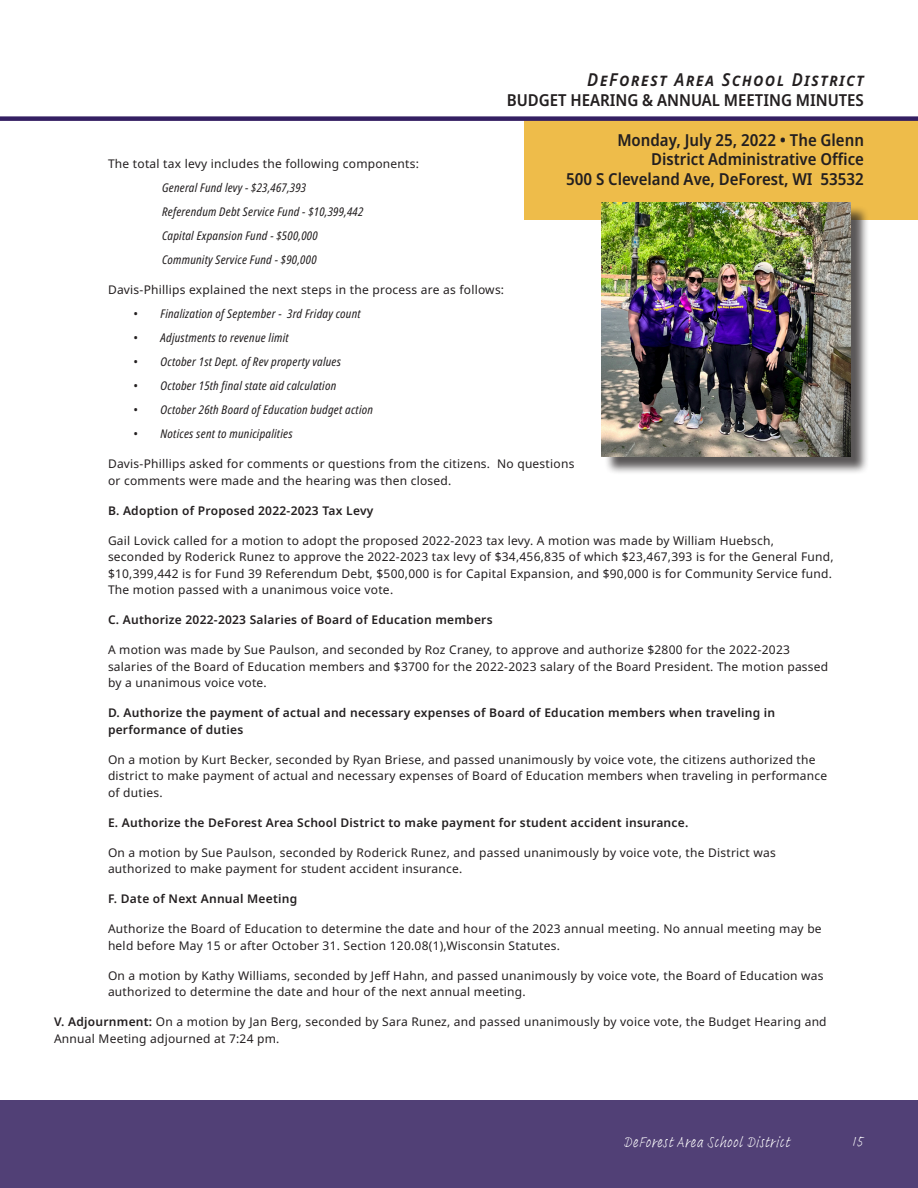
<style>
.page{position:relative;width:918px;height:1188px;background:#fff}
.page>*{position:absolute;margin:0;border:0;box-sizing:border-box;transform-origin:0 0}
.H2_-_subtitle{font:italic 600 17.85px "Noto Sans";letter-spacing:.1em;color:#231f20;scale:.93 1}
.H2_-_subtitle-2{font:600 semi-condensed 16.5px "Noto Sans";color:#231f20}
.FOOTER_script_-_whit{font:15px "Adobe Handwriting Frank";letter-spacing:.05em;color:#fff}
.LIST_meeting_minutes{font:12px/16.5px "Noto Sans";letter-spacing:.02em;color:#231f20}
.LIST_meeting_minutes-2{font:italic condensed 12px "Noto Sans";letter-spacing:.02em;color:#231f20}
.LIST_meeting_minutes-3{font:600 12px/16.5px "Noto Sans";letter-spacing:.02em;color:#231f20}
.s1{font-weight:600}
</style>
<div class="page">
<div style="left:0;top:1100px;width:918px;height:88px;background:#514076"></div>
<div style="left:524px;top:117px;width:394px;height:102px;background:#eebc4a"></div>
<div style="left:604px;top:205px;width:265px;height:270px;background:#231f20;opacity:.75"></div>
<img style="left:602px;top:202px;width:249px;height:254px">
<div style="left:0;top:116px;width:918px;height:5px;background:#341f62"></div>
<p class="H2_-_subtitle" style="left:587px;top:67px;width:299px">DeForest Area School District</p>
<p class="H2_-_subtitle-2" style="left:507px;top:89px;width:359px">BUDGET HEARING &amp; ANNUAL MEETING MINUTES</p>
<p class="H2_-_subtitle-2" style="left:617px;top:128px;width:248px">Monday, July 25, 2022 • The Glenn</p>
<p class="H2_-_subtitle-2" style="left:651px;top:148px;width:214px">District Administrative Office</p>
<p class="H2_-_subtitle-2" style="left:566px;top:168px;width:299px">500 S Cleveland Ave, DeForest, WI 53532</p>
<p class="LIST_meeting_minutes" style="left:108px;top:156px;width:313px">The total tax levy includes the following components:</p>
<p class="LIST_meeting_minutes-2" style="left:162px;top:179px;width:146px">General Fund levy - $23,467,393</p>
<p class="LIST_meeting_minutes-2" style="left:162px;top:203px;width:203px">Referendum Debt Service Fund - $10,399,442</p>
<p class="LIST_meeting_minutes-2" style="left:162px;top:227px;width:157px">Capital Expansion Fund - $500,000</p>
<p class="LIST_meeting_minutes-2" style="left:162px;top:251px;width:156px">Community Service Fund - $90,000</p>
<p class="LIST_meeting_minutes" style="left:108px;top:282px;width:398px">Davis-Phillips explained the next steps in the process are as follows:</p>
<p class="LIST_meeting_minutes-2" style="left:134px;top:305px;width:229px">• Finalization of September - 3rd Friday count</p>
<p class="LIST_meeting_minutes-2" style="left:134px;top:329px;width:157px">• Adjustments to revenue limit</p>
<p class="LIST_meeting_minutes-2" style="left:134px;top:353px;width:209px">• October 1st Dept. of Rev property values</p>
<p class="LIST_meeting_minutes-2" style="left:134px;top:377px;width:204px">• October 15th final state aid calculation</p>
<p class="LIST_meeting_minutes-2" style="left:134px;top:401px;width:241px">• October 26th Board of Education budget action</p>
<p class="LIST_meeting_minutes-2" style="left:134px;top:425px;width:161px">• Notices sent to municipalities</p>
<p class="LIST_meeting_minutes" style="left:108px;top:456px;width:468px">Davis-Phillips asked for comments or questions from the citizens. No questions or comments were made and the hearing was then closed.</p>
<p class="LIST_meeting_minutes-3" style="left:108px;top:502px;width:267px">B. Adoption of Proposed 2022-2023 Tax Levy</p>
<p class="LIST_meeting_minutes" style="left:108px;top:532px;width:727px">Gail Lovick called for a motion to adopt the proposed 2022-2023 tax levy. A motion was made by William Huebsch,<br>seconded by Roderick Runez to approve the 2022-2023 tax levy of $34,456,835 of which $23,467,393 is for the General Fund, $10,399,442 is for Fund 39 Referendum Debt, $500,000 is for Capital Expansion, and $90,000 is for Community Service fund.<br>The motion passed with a unanimous voice vote.</p>
<p class="LIST_meeting_minutes-3" style="left:108px;top:612px;width:386px">C. Authorize 2022-2023 Salaries of Board of Education members</p>
<p class="LIST_meeting_minutes" style="left:108px;top:642px;width:722px">A motion was made by Sue Paulson, and seconded by Roz Craney, to approve and authorize $2800 for the 2022-2023 salaries of the Board of Education members and $3700 for the 2022-2023 salary of the Board President. The motion passed by a unanimous voice vote.</p>
<p class="LIST_meeting_minutes-3" style="left:108px;top:705px;width:669px">D. Authorize the payment of actual and necessary expenses of Board of Education members when traveling in performance of duties</p>
<p class="LIST_meeting_minutes" style="left:108px;top:751px;width:721px">On a motion by Kurt Becker, seconded by Ryan Briese, and passed unanimously by voice vote, the citizens authorized the district to make payment of actual and necessary expenses of Board of Education members when traveling in performance of duties.</p>
<p class="LIST_meeting_minutes-3" style="left:108px;top:814px;width:582px">E. Authorize the DeForest Area School District to make payment for student accident insurance.</p>
<p class="LIST_meeting_minutes" style="left:108px;top:844px;width:669px">On a motion by Sue Paulson, seconded by Roderick Runez, and passed unanimously by voice vote, the District was authorized to make payment for student accident insurance.</p>
<p class="LIST_meeting_minutes-3" style="left:108px;top:891px;width:191px">F. Date of Next Annual Meeting</p>
<p class="LIST_meeting_minutes" style="left:108px;top:921px;width:715px">Authorize the Board of Education to determine the date and hour of the 2023 annual meeting. No annual meeting may be held before May 15 or after October 31. Section 120.08(1),Wisconsin Statutes.</p>
<p class="LIST_meeting_minutes" style="left:108px;top:967px;width:717px">On a motion by Kathy Williams, seconded by Jeff Hahn, and passed unanimously by voice vote, the Board of Education was authorized to determine the date and hour of the next annual meeting.</p>
<p class="LIST_meeting_minutes" style="left:54px;top:1014px;width:774px"><span class="s1">V. Adjournment:</span> On a motion by Jan Berg, seconded by Sara Runez, and passed unanimously by voice vote, the Budget Hearing and<br>Annual Meeting adjourned at 7:24 pm.</p>
<p class="FOOTER_script_-_whit" style="left:623px;top:1131px;width:168px">DeForest Area School District</p>
<p class="FOOTER_script_-_whit" style="left:851px;top:1131px;width:12px">15</p>
</div>
